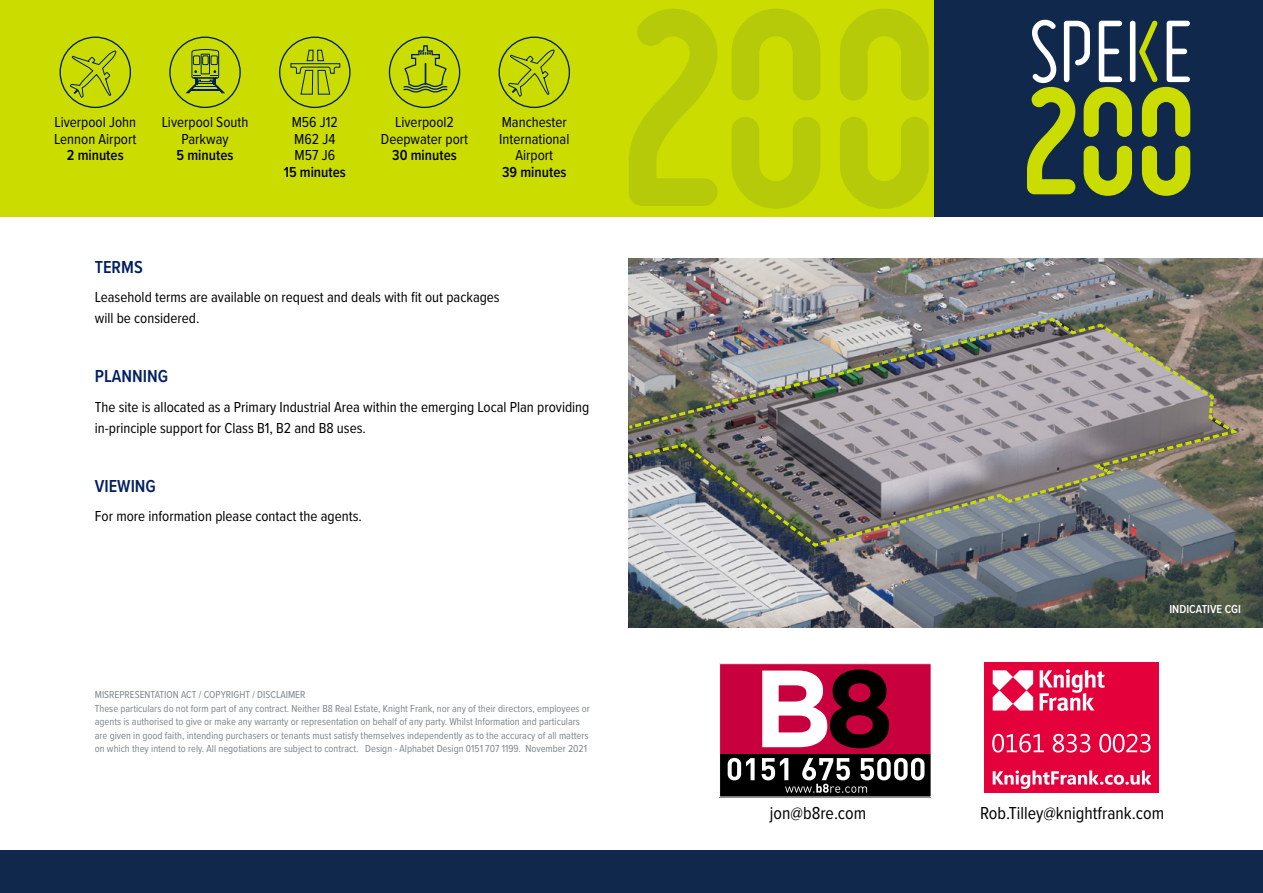
<style>
.page{position:relative;width:1263px;height:893px;background:#fff}
.page>*{position:absolute;margin:0;border:0;box-sizing:border-box;transform-origin:0 0}
.t1{font:18px "Proxima Nova Cond";color:#000}
.t2{font:600 18px "Proxima Nova Cond";color:#001f60}
.t3{font:15px/16.5px "Proxima Nova Cond";color:#000}
.t4{font:600 15px "Proxima Nova Cond";color:#000}
.t5{font:600 12px "Proxima Nova Cond";color:#fff}
.t6{font:10.5px/13.5px "Proxima Nova Cond";color:#7d868c}
</style>
<div class="page">
<div style="left:719px;top:664px;width:212px;height:133px;background:#c8003e"></div>
<div style="left:719px;top:754px;width:212px;height:43px;background:#000"></div>
<div style="left:719px;top:663px;width:213px;height:134px;border:1px solid #fff"></div>
<svg style="left:762px;top:669px;width:127px;height:79px"></svg>
<svg style="left:728px;top:758px;width:27px;height:22px"></svg>
<svg style="left:761px;top:758px;width:163px;height:35px"></svg>
<div style="left:984px;top:662px;width:175px;height:131px;background:#e4003b"></div>
<svg style="left:993px;top:670px;width:40px;height:40px"></svg>
<svg style="left:1039px;top:669px;width:66px;height:42px"></svg>
<svg style="left:993px;top:770px;width:158px;height:19px"></svg>
<svg style="left:992px;top:734px;width:52px;height:18px"></svg>
<svg style="left:1053px;top:734px;width:37px;height:18px"></svg>
<svg style="left:1099px;top:734px;width:52px;height:18px"></svg>
<img style="left:629px;top:258px;width:634px;height:369px">
<img style="left:628px;top:316px;width:614px;height:232px">
<div style="left:927px;top:0;width:336px;height:217px;background:#10284c"></div>
<div style="left:583px;top:0;width:350px;height:217px;background:#cbdd00"></div>
<div style="left:0;top:0;width:625px;height:217px;background:#cbdd00"></div>
<svg style="left:629px;top:9px;width:89px;height:197px"></svg>
<svg style="left:840px;top:9px;width:89px;height:200px"></svg>
<svg style="left:732px;top:9px;width:88px;height:200px"></svg>
<div style="left:0;top:850px;width:1263px;height:43px;background:#10284c"></div>
<svg style="left:1027px;top:20px;width:163px;height:176px"></svg>
<svg style="left:70px;top:48px;width:60px;height:50px"></svg>
<div style="left:60px;top:37px;width:71px;height:71px;border:1px solid #001f60;border-radius:50%"></div>
<svg style="left:170px;top:48px;width:70px;height:50px"></svg>
<div style="left:169px;top:37px;width:72px;height:71px;border:1px solid #001f60;border-radius:50%"></div>
<svg style="left:280px;top:48px;width:69px;height:50px"></svg>
<div style="left:279px;top:37px;width:72px;height:71px;border:1px solid #001f60;border-radius:50%"></div>
<svg style="left:389px;top:42px;width:59px;height:59px"></svg>
<div style="left:389px;top:37px;width:71px;height:71px;border:1px solid #001f60;border-radius:50%"></div>
<svg style="left:508px;top:47px;width:61px;height:50px"></svg>
<div style="left:498px;top:37px;width:72px;height:71px;border:1px solid #001f60;border-radius:50%"></div>
<h2 class="t3" style="left:54px;top:113px;width:84px">Liverpool John<br>Lennon Airport</h2>
<h2 class="t4" style="left:67px;top:144px;width:58px">2 minutes</h2>
<h2 class="t3" style="left:162px;top:113px;width:88px;text-align:center">Liverpool South<br>Parkway</h2>
<h2 class="t4" style="left:177px;top:144px;width:58px">5 minutes</h2>
<h2 class="t3" style="left:292px;top:113px;width:48px">M56 J12<br>M62 J4<br>M57 J6</h2>
<h2 class="t4" style="left:284px;top:161px;width:64px">15 minutes</h2>
<h2 class="t3" style="left:381px;top:113px;width:89px;text-align:center">Liverpool2<br>Deepwater port</h2>
<h2 class="t4" style="left:392px;top:144px;width:66px">30 minutes</h2>
<h2 class="t3" style="left:499px;top:113px;width:72px;text-align:center">Manchester<br>International<br>Airport</h2>
<h2 class="t4" style="left:502px;top:161px;width:66px">39 minutes</h2>
<h1 class="t2" style="left:95px;top:253px;width:49px">TERMS</h1>
<h2 class="t3" style="left:95px;top:286px;width:406px;line-height:21px">Leasehold terms are available on request and deals with fit out packages will be considered.</h2>
<h1 class="t2" style="left:95px;top:363px;width:75px">PLANNING</h1>
<h2 class="t3" style="left:95px;top:395px;width:496px;line-height:21px">The site is allocated as a Primary Industrial Area within the emerging Local Plan providing in-principle support for Class B1, B2 and B8 uses.</h2>
<h1 class="t2" style="left:95px;top:472px;width:63px">VIEWING</h1>
<h2 class="t3" style="left:95px;top:507px;width:269px">For more information please contact the agents.</h2>
<p class="t6" style="left:95px;top:687px;width:497px">MISREPRESENTATION ACT / COPYRIGHT / DISCLAIMER<br>These particulars do not form part of any contract. Neither B8 Real Estate, Knight Frank, nor any of their directors, employees or agents is authorised to give or make any warranty or representation on behalf of any party. Whilst Information and particulars are given in good faith, intending purchasers or tenants must satisfy themselves independently as to the accuracy of all matters on which they intend to rely. All negotiations are subject to contract. Design - Alphabet Design 0151 707 1199. November 2021</p>
<p class="t5" style="left:1169px;top:600px;width:73px">INDICATIVE CGI</p>
<h1 class="t1" style="left:770px;top:800px;width:98px">jon@b8re.com</h1>
<h1 class="t1" style="left:980px;top:800px;width:185px">Rob.Tilley@knightfrank.com</h1>
</div>
